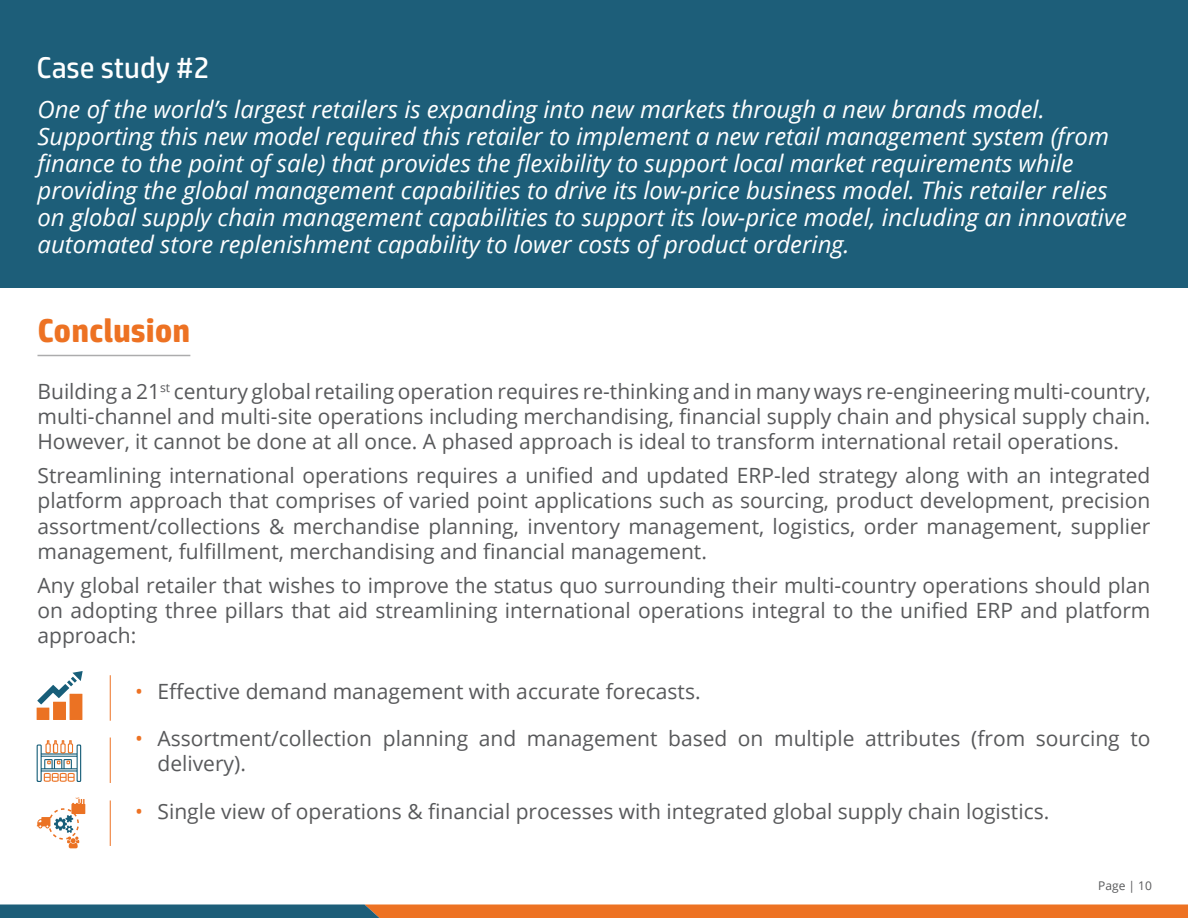
<style>
.page{position:relative;width:1188px;height:918px;background:#fff}
.page>*{position:absolute;margin:0;border:0;box-sizing:border-box;transform-origin:0 0}
.Heading{font:700 33px "HP Simplified W02";color:#ed7223}
.Heading_normal{font:30px "HP Simplified W02";color:#fff}
.t1{font:italic 24px/27px "Open Sans";color:#fff}
.t2{font:21px/25.2px "Open Sans";color:#58595b;text-align:justify}
.t3{font:12px "Open Sans";color:#58595b}
.s1{color:#ed7223}
</style>
<div class="page">
<svg style="left:0;top:904px;width:1188px;height:14px;background:#ae7044"></svg>
<hr style="left:38px;top:355px;width:152px;height:1px;background:#acacad">
<svg style="left:37px;top:671px;width:46px;height:49px"></svg>
<svg style="left:37px;top:740px;width:44px;height:42px"></svg>
<svg style="left:37px;top:797px;width:48px;height:51px"></svg>
<hr style="left:110px;top:675px;width:1px;height:46px;background:#ed7223">
<hr style="left:110px;top:738px;width:1px;height:45px;background:#ed7223">
<hr style="left:110px;top:800px;width:1px;height:46px;background:#ed7223">
<div style="left:0;top:0;width:1188px;height:288px;background:#1d5e79"></div>
<p class="Heading_normal" style="left:37px;top:48px;width:174px">Case study #2</p>
<p class="t1" style="left:38px;top:95px;width:1091px">One of the world’s largest retailers is expanding into new markets through a new brands model.<br>Supporting this new model required this retailer to implement a new retail management system (from finance to the point of sale) that provides the flexibility to support local market requirements while providing the global management capabilities to drive its low-price business model. This retailer relies on global supply chain management capabilities to support its low-price model, including an innovative automated store replenishment capability to lower costs of product ordering.</p>
<p class="Heading" style="left:38px;top:309px;width:154px">Conclusion</p>
<p class="t2" style="left:38px;top:378px;width:1115px">Building a 21<sup>st</sup> century global retailing operation requires re-thinking and in many ways re-engineering multi-country, multi-channel and multi-site operations including merchandising, financial supply chain and physical supply chain.<br>However, it cannot be done at all once. A phased approach is ideal to transform international retail operations.</p>
<p class="t2" style="left:38px;top:462px;width:1115px">Streamlining international operations requires a unified and updated ERP-led strategy along with an integrated platform approach that comprises of varied point applications such as sourcing, product development, precision assortment/collections &amp; merchandise planning, inventory management, logistics, order management, supplier management, fulfillment, merchandising and financial management.</p>
<p class="t2" style="left:38px;top:572px;width:1115px">Any global retailer that wishes to improve the status quo surrounding their multi-country operations should plan on adopting three pillars that aid streamlining international operations integral to the unified ERP and platform approach:</p>
<p class="t2" style="left:135px;top:678px;width:567px"><span class="s1">•</span> Effective demand management with accurate forecasts.</p>
<p class="t2" style="left:158px;top:726px;width:994px;text-indent:-22px"><span class="s1">•</span> Assortment/collection planning and management based on multiple attributes (from sourcing to delivery).</p>
<p class="t2" style="left:135px;top:798px;width:916px"><span class="s1">•</span> Single view of operations &amp; financial processes with integrated global supply chain logistics.</p>
<p class="t3" style="left:1098px;top:878px;width:55px">Page | 10</p>
</div>
